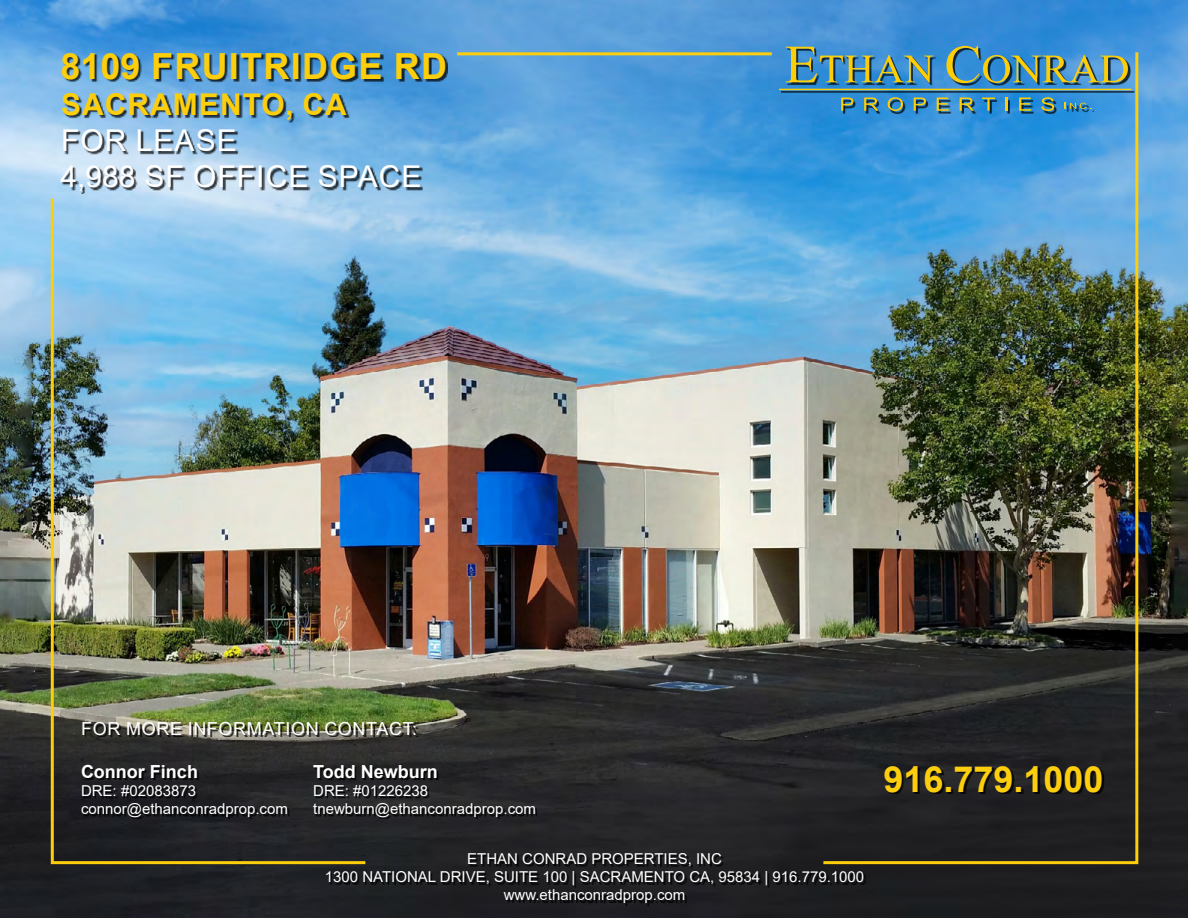
<style>
.page{position:relative;width:1188px;height:918px;background:#fff}
.page>*{position:absolute;margin:0;border:0;box-sizing:border-box;transform-origin:0 0}
.t1{font:700 36px "Arial";letter-spacing:.035em;color:#fcce0b}
.t2{font:700 36px "Arial";color:#fcce0e}
.t3{font:30px/36px "Arial";letter-spacing:.035em;color:#fff}
.t4{font:700 30px "Arial";letter-spacing:.035em;color:#fcce0b}
.t5{font:18px "Arial";letter-spacing:.035em;color:#fff}
.t6{font:700 18px "Arial";color:#fff}
.t7{font:15px/18px "Arial";color:#fff}
</style>
<div class="page">
<img style="left:0;top:0;width:1188px;height:918px">
<div style="left:328px;top:855px;width:538px;height:50px;background:#000;opacity:.75"></div>
<div style="left:85px;top:724px;width:333px;height:13px;background:#000;opacity:.75"></div>
<div style="left:315px;top:767px;width:222px;height:52px;background:#000;opacity:.75"></div>
<div style="left:63px;top:54px;width:385px;height:139px;background:#000;opacity:.75"></div>
<div style="left:781px;top:48px;width:353px;height:65px;background:#000;opacity:.75"></div>
<svg style="left:786px;top:47px;width:148px;height:36px"></svg>
<svg style="left:946px;top:46px;width:182px;height:3px"></svg>
<hr style="left:779px;top:89px;width:353px;height:1px;background:#fdce07">
<img style="left:820px;top:49px;width:320px;height:817px">
<img style="left:49px;top:196px;width:319px;height:670px">
<hr style="left:457px;top:52px;width:315px;height:3px;background:#fcce0b">
<h1 class="t1" style="left:60px;top:41px;width:388px">8109 FRUITRIDGE RD</h1>
<h2 class="t4" style="left:61px;top:83px;width:287px">SACRAMENTO, CA</h2>
<h2 class="t3" style="left:60px;top:122px;width:363px">FOR LEASE<br>4,988 SF OFFICE SPACE</h2>
<p class="t5" style="left:81px;top:716px;width:337px">FOR MORE INFORMATION CONTACT:</p>
<p class="t6" style="left:81px;top:759px;width:118px">Connor Finch</p>
<p class="t7" style="left:81px;top:782px;width:208px">DRE: #02083873 connor@ethanconradprop.com</p>
<p class="t6" style="left:313px;top:759px;width:126px">Todd Newburn</p>
<p class="t7" style="left:313px;top:782px;width:224px">DRE: #01226238 tnewburn@ethanconradprop.com</p>
<p class="t7" style="left:325px;top:849px;width:541px;text-align:center">ETHAN CONRAD PROPERTIES, INC<br>1300 NATIONAL DRIVE, SUITE 100 | SACRAMENTO CA, 95834 | 916.779.1000 www.ethanconradprop.com</p>
<h1 class="t2" style="left:883px;top:753px;width:222px">916.779.1000</h1>
</div>
